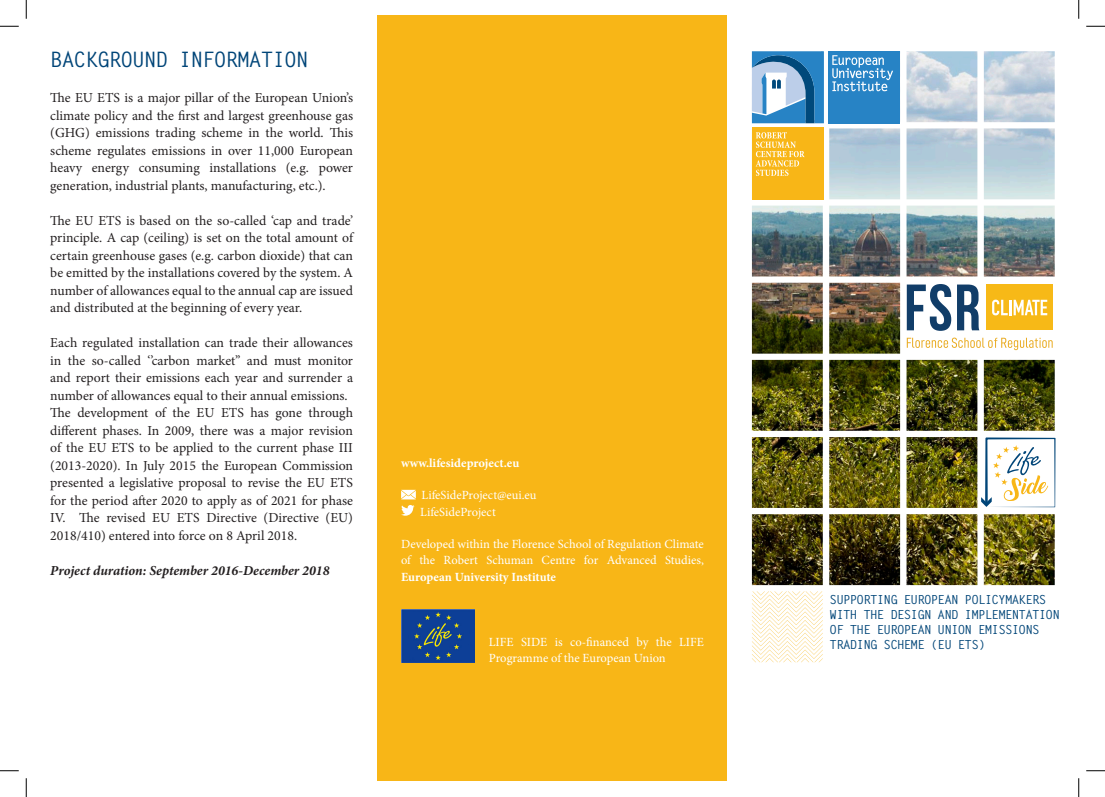
<style>
.page{position:relative;width:1105px;height:797px;background:#fff}
.page>*{position:absolute;margin:0;border:0;box-sizing:border-box;transform-origin:0 0}
.Body_text{font:700 21.25px "Letter Gothic Std";letter-spacing:-.05em;color:#004578}
.Body_text-2{font:13.75px/17.5px "Minion Pro";color:#231f20;text-align:justify}
.Body_text-3{font:italic 700 13.75px "Minion Pro";color:#231f20}
.t1{font:12.5px/16.2px "Minion Pro";color:#fff;text-align:justify}
.Title_1{font:700 12.5px/15px "Letter Gothic Std";letter-spacing:-.06em;color:#004578}
.t2{font:700 12.5px "Minion Pro";color:#fff}
.s1{font-weight:700}
</style>
<div class="page">
<img style="left:752px;top:51px;width:303px;height:535px">
<div style="left:377px;top:16px;width:350px;height:765px;background:#f8b617"></div>
<svg style="left:401px;top:490px;width:15px;height:9px"></svg>
<svg style="left:401px;top:505px;width:13px;height:10px"></svg>
<div style="left:828px;top:51px;width:72px;height:72px;background:#2783c5"></div>
<svg style="left:832px;top:55px;width:61px;height:36px"></svg>
<svg style="left:752px;top:51px;width:72px;height:72px;background:#679fca"></svg>
<div style="left:752px;top:127px;width:72px;height:72px;background:#f8b617"></div>
<svg style="left:756px;top:132px;width:48px;height:44px"></svg>
<svg style="left:752px;top:591px;width:71px;height:71px"></svg>
<div style="left:903px;top:279px;width:176px;height:78px;background:#fff"></div>
<div style="left:980px;top:434px;width:78px;height:77px;background:linear-gradient(to right,#fff,#fff)"></div>
<svg style="left:981px;top:437px;width:74px;height:70px"></svg>
<img style="left:401px;top:609px;width:73px;height:53px">
<div style="left:987px;top:284px;width:66px;height:46px;background:#f7b917"></div>
<svg style="left:907px;top:337px;width:146px;height:13px"></svg>
<svg style="left:907px;top:284px;width:44px;height:47px"></svg>
<svg style="left:957px;top:284px;width:22px;height:46px"></svg>
<svg style="left:992px;top:299px;width:55px;height:16px"></svg>
<svg style="left:0;top:25px;width:19px;height:2px"></svg>
<svg style="left:1086px;top:25px;width:19px;height:2px"></svg>
<svg style="left:0;top:770px;width:19px;height:1px"></svg>
<svg style="left:1086px;top:770px;width:19px;height:1px"></svg>
<svg style="left:25px;top:0;width:2px;height:19px"></svg>
<svg style="left:25px;top:778px;width:2px;height:19px"></svg>
<svg style="left:1078px;top:0;width:1px;height:19px"></svg>
<svg style="left:1078px;top:778px;width:1px;height:19px"></svg>
<p class="Body_text" style="left:50px;top:46px;width:260px">BACKGROUND INFORMATION</p>
<p class="Body_text-2" style="left:50px;top:89px;width:304px">The EU ETS is a major pillar of the European Union’s climate policy and the first and largest greenhouse gas (GHG) emissions trading scheme in the world. This scheme regulates emissions in over 11,000 European heavy energy consuming installations (e.g. power generation, industrial plants, manufacturing, etc.).</p>
<p class="Body_text-2" style="left:50px;top:211px;width:304px">The EU ETS is based on the so-called ‘cap and trade’ principle. A cap (ceiling) is set on the total amount of certain greenhouse gases (e.g. carbon dioxide) that can be emitted by the installations covered by the system. A number of allowances equal to the annual cap are issued and distributed at the beginning of every year.</p>
<p class="Body_text-2" style="left:50px;top:334px;width:304px">Each regulated installation can trade their allowances in the so-called ‘’carbon market’’ and must monitor and report their emissions each year and surrender a number of allowances equal to their annual emissions.</p>
<p class="Body_text-2" style="left:50px;top:404px;width:304px">The development of the EU ETS has gone through different phases. In 2009, there was a major revision of the EU ETS to be applied to the current phase III (2013-2020). In July 2015 the European Commission presented a legislative proposal to revise the EU ETS for the period after 2020 to apply as of 2021 for phase IV. The revised EU ETS Directive (Directive (EU)<br>2018/410) entered into force on 8 April 2018.</p>
<p class="Body_text-3" style="left:50px;top:560px;width:281px">Project duration: September 2016-December 2018</p>
<p class="t2" style="left:401px;top:454px;width:120px">www.lifesideproject.eu</p>
<p class="t1" style="left:421px;top:487px;width:117px">LifeSideProject@eui.eu</p>
<p class="t1" style="left:420px;top:503px;width:77px">LifeSideProject</p>
<p class="t1" style="left:401px;top:536px;width:304px">Developed within the Florence School of Regulation Climate of the Robert Schuman Centre for Advanced Studies, <span class="s1">European University Institute</span></p>
<p class="t1" style="left:489px;top:633px;width:216px">LIFE SIDE is co-financed by the LIFE<br>Programme of the European Union</p>
<p class="Title_1" style="left:830px;top:592px;width:232px">SUPPORTING EUROPEAN POLICYMAKERS<br>WITH THE DESIGN AND IMPLEMENTATION<br>OF THE EUROPEAN UNION EMISSIONS<br>TRADING SCHEME (EU ETS)</p>
</div>
